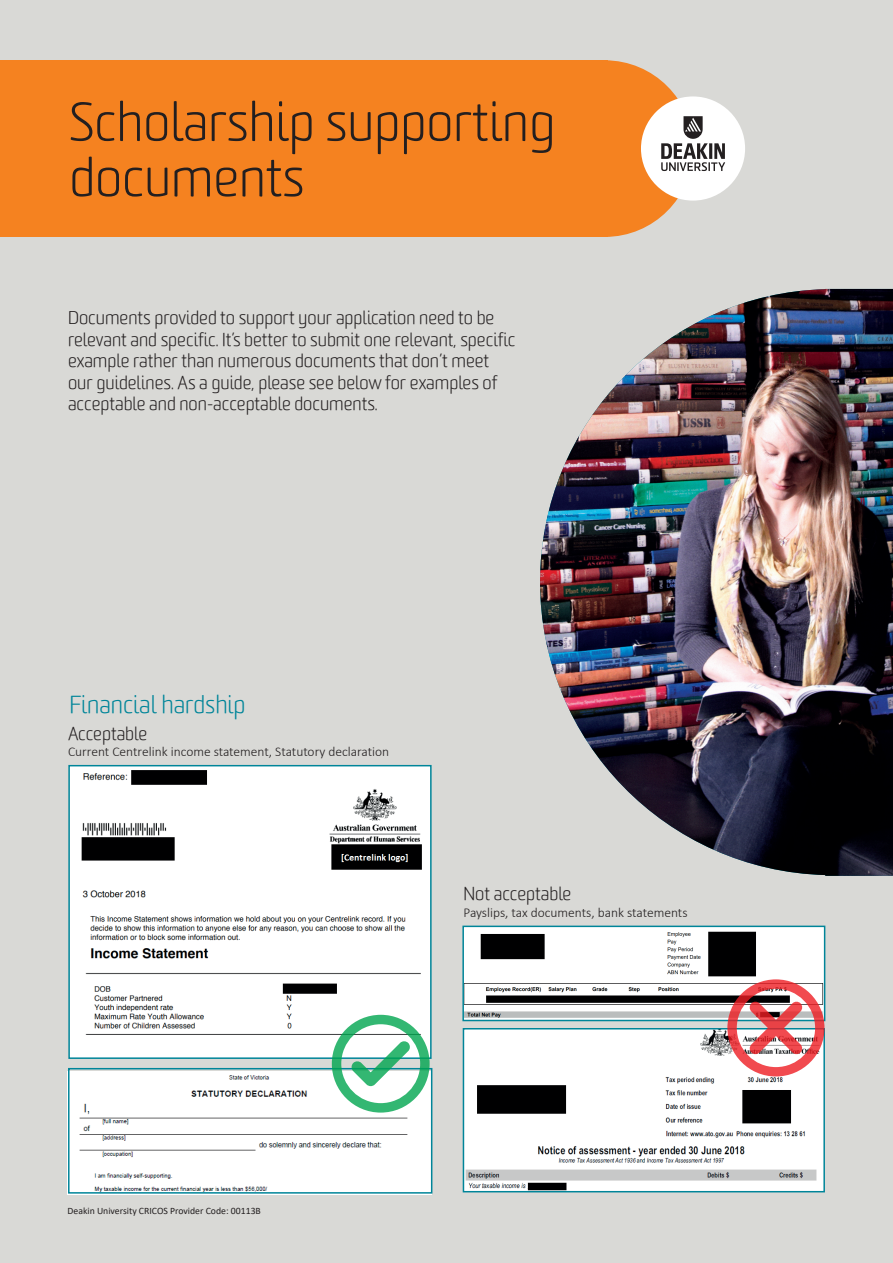
<style>
.page{position:relative;width:893px;height:1263px;background:#d9d9d6}
.page>*{position:absolute;margin:0;border:0;box-sizing:border-box;transform-origin:0 0}
.t1{font:300 52.5px/55.5px "Worldly";color:#231f20}
.t2{font:300 24px "Worldly";color:#008599}
.t3{font:300 18px/21.6px "Worldly";color:#231f20}
.t4{font:300 13.5px "Calibri";color:#231f20}
.t5{font:9.75px "Calibri";color:#231f20}
</style>
<div class="page">
<div style="left:0;top:60px;width:607px;height:177px;background:#f58220"></div>
<svg style="left:607px;top:60px;width:138px;height:177px"></svg>
<img style="left:465px;top:928px;width:357px;height:90px">
<div style="left:462px;top:925px;width:363px;height:96px;border:2px solid #008599"></div>
<img style="left:466px;top:1031px;width:356px;height:158px">
<div style="left:463px;top:1028px;width:362px;height:164px;border:2px solid #008599"></div>
<div style="left:69px;top:766px;width:362px;height:292px;background:#fff"></div>
<img style="left:81px;top:770px;width:341px;height:265px">
<div style="left:68px;top:765px;width:364px;height:294px;border:2px solid #008599"></div>
<img style="left:68px;top:1071px;width:363px;height:124px">
<div style="left:68px;top:1068px;width:364px;height:125px;border:2px solid #008599"></div>
<img style="left:540px;top:289px;width:353px;height:587px">
<svg style="left:727px;top:979px;width:97px;height:97px;background:#d99698"></svg>
<svg style="left:332px;top:1015px;width:98px;height:97px"></svg>
<h1 class="t1" style="left:69px;top:96px;width:487px">Scholarship supporting documents</h1>
<p class="t3" style="left:68px;top:307px;width:449px">Documents provided to support your application need to be relevant and specific. It’s better to submit one relevant, specific example rather than numerous documents that don’t meet our guidelines. As a guide, please see below for examples of acceptable and non-acceptable documents.</p>
<h2 class="t2" style="left:69px;top:691px;width:178px">Financial hardship</h2>
<p class="t3" style="left:68px;top:723px;width:81px">Acceptable</p>
<p class="t4" style="left:68px;top:743px;width:323px">Current Centrelink income statement, Statutory declaration</p>
<p class="t3" style="left:463px;top:884px;width:109px">Not acceptable</p>
<p class="t4" style="left:463px;top:904px;width:226px">Payslips, tax documents, bank statements</p>
<p class="t5" style="left:68px;top:1203px;width:195px">Deakin University CRICOS Provider Code: 00113B</p>
</div>
